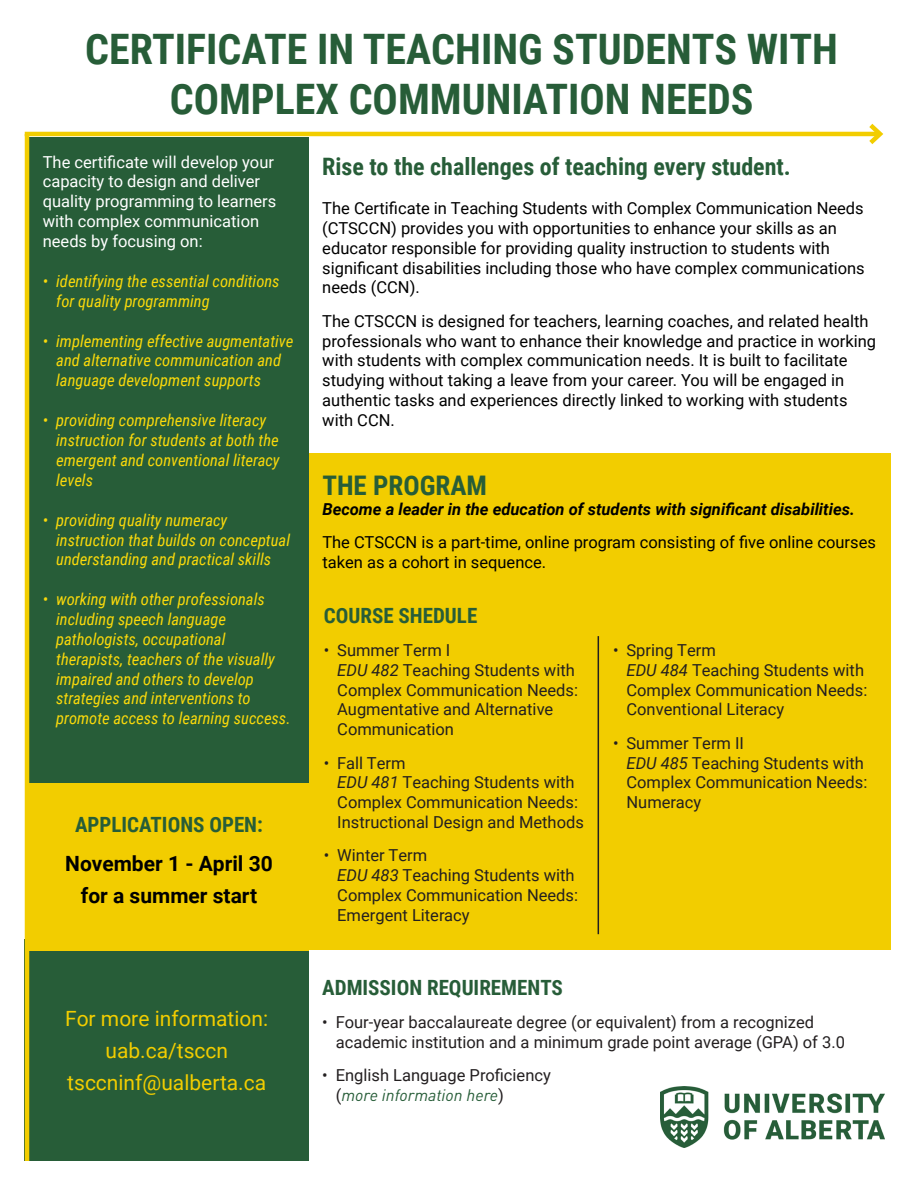
<style>
.page{position:relative;width:918px;height:1188px;background:#fff}
.page>*{position:absolute;margin:0;border:0;box-sizing:border-box;transform-origin:0 0}
.t1{font:700 42px "Roboto Condensed";color:#275d38}
.t2{font:700 27px "Roboto Condensed";color:#275d38}
.t3{font:700 24px "Roboto Condensed";color:#275d38}
.t4{font:21px "Roboto";color:#f2cd00}
.t5{font:700 21px "Roboto Condensed";color:#275d38}
.t6{font:700 21px "Roboto";color:#000}
.t7{font:16.5px/19.8px "Roboto";color:#000}
.t8{font:16.5px/19.8px "Roboto";color:#231f20}
.t9{font:italic 16.5px/19.8px "Roboto Condensed";color:#fad90b}
.t10{font:16.5px/19.8px "Roboto";color:#fff}
.t11{font:italic 700 16.5px "Roboto";color:#000}
.s1{font-style:italic}
.s2{font-family:"DIN Pro";font-style:italic;color:#275d38}
</style>
<div class="page">
<div style="left:309px;top:454px;width:581px;height:496px;background:#f2cd00"></div>
<div style="left:25px;top:940px;width:284px;height:221px;background:#275d38"></div>
<div style="left:29px;top:137px;width:280px;height:756px;background:#275d38"></div>
<hr style="left:25px;top:132px;width:855px;height:4px;background:#f2cd00">
<svg style="left:864px;top:123px;width:20px;height:22px"></svg>
<hr style="left:25px;top:134px;width:4px;height:1027px;background:#f2cd00">
<div style="left:29px;top:783px;width:280px;height:167px;background:#f2cd00"></div>
<img style="left:661px;top:1086px;width:224px;height:61px">
<hr style="left:598px;top:636px;width:1px;height:298px;background:#231f20">
<p class="t1" style="left:85px;top:19px;width:754px">CERTIFICATE IN TEACHING STUDENTS WITH</p>
<p class="t1" style="left:170px;top:70px;width:585px">COMPLEX COMMUNIATION NEEDS</p>
<p class="t10" style="left:43px;top:151px;width:235px">The certificate will develop your capacity to design and deliver quality programming to learners with complex communication needs by focusing on:</p>
<p class="t9" style="left:56px;top:270px;width:225px;text-indent:-14px">• identifying the essential conditions for quality programming</p>
<p class="t9" style="left:56px;top:330px;width:239px;text-indent:-14px">• implementing effective augmentative and alternative communication and language development supports</p>
<p class="t9" style="left:56px;top:410px;width:225px;text-indent:-14px">• providing comprehensive literacy instruction for students at both the emergent and conventional literacy levels</p>
<p class="t9" style="left:56px;top:509px;width:235px;text-indent:-14px">• providing quality numeracy instruction that builds on conceptual understanding and practical skills</p>
<p class="t9" style="left:56px;top:589px;width:236px;text-indent:-14px">• working with other professionals including speech language pathologists, occupational therapists, teachers of the visually impaired and others to develop strategies and interventions to promote access to learning success.</p>
<p class="t5" style="left:75px;top:810px;width:189px">APPLICATIONS OPEN:</p>
<p class="t6" style="left:65px;top:849px;width:209px">November 1 - April 30</p>
<p class="t6" style="left:81px;top:881px;width:178px">for a summer start</p>
<p class="t4" style="left:65px;top:1004px;width:204px">For more information:</p>
<p class="t4" style="left:105px;top:1036px;width:124px">uab.ca/tsccn</p>
<p class="t4" style="left:67px;top:1068px;width:200px">tsccninf@ualberta.ca</p>
<p class="t3" style="left:322px;top:150px;width:470px">Rise to the challenges of teaching every student.</p>
<p class="t7" style="left:322px;top:198px;width:544px">The Certificate in Teaching Students with Complex Communication Needs (CTSCCN) provides you with opportunities to enhance your skills as an educator responsible for providing quality instruction to students with significant disabilities including those who have complex communications needs (CCN).</p>
<p class="t7" style="left:322px;top:310px;width:555px">The CTSCCN is designed for teachers, learning coaches, and related health professionals who want to enhance their knowledge and practice in working with students with complex communication needs. It is built to facilitate studying without taking a leave from your career. You will be engaged in authentic tasks and experiences directly linked to working with students with CCN.</p>
<p class="t2" style="left:322px;top:467px;width:166px">THE PROGRAM</p>
<p class="t11" style="left:322px;top:498px;width:534px">Become a leader in the education of students with significant disabilities.</p>
<p class="t7" style="left:322px;top:532px;width:555px">The CTSCCN is a part-time, online program consisting of five online courses taken as a cohort in sequence.</p>
<p class="t5" style="left:324px;top:601px;width:155px">COURSE SHEDULE</p>
<p class="t8" style="left:337px;top:640px;width:242px;text-indent:-14px">• Summer Term I<br><span class="s1">EDU 482</span> Teaching Students with<br>Complex Communication Needs:<br>Augmentative and Alternative<br>Communication</p>
<p class="t8" style="left:337px;top:752px;width:248px;text-indent:-14px">• Fall Term<br><span class="s1">EDU 481</span> Teaching Students with<br>Complex Communication Needs:<br>Instructional Design and Methods</p>
<p class="t8" style="left:337px;top:845px;width:242px;text-indent:-14px">• Winter Term<br><span class="s1">EDU 483</span> Teaching Students with<br>Complex Communication Needs:<br>Emergent Literacy</p>
<p class="t8" style="left:627px;top:640px;width:242px;text-indent:-14px">• Spring Term<br><span class="s1">EDU 484</span> Teaching Students with<br>Complex Communication Needs:<br>Conventional Literacy</p>
<p class="t8" style="left:627px;top:732px;width:242px;text-indent:-14px">• Summer Term II<br><span class="s1">EDU 485</span> Teaching Students with<br>Complex Communication Needs:<br>Numeracy</p>
<p class="t5" style="left:322px;top:972px;width:242px">ADMISSION REQUIREMENTS</p>
<p class="t8" style="left:336px;top:1011px;width:511px;text-indent:-14px">• Four-year baccalaureate degree (or equivalent) from a recognized academic institution and a minimum grade point average (GPA) of 3.0</p>
<p class="t8" style="left:336px;top:1065px;width:217px;text-indent:-14px">• English Language Proficiency (<span class="s2">more information here</span>)</p>
</div>
